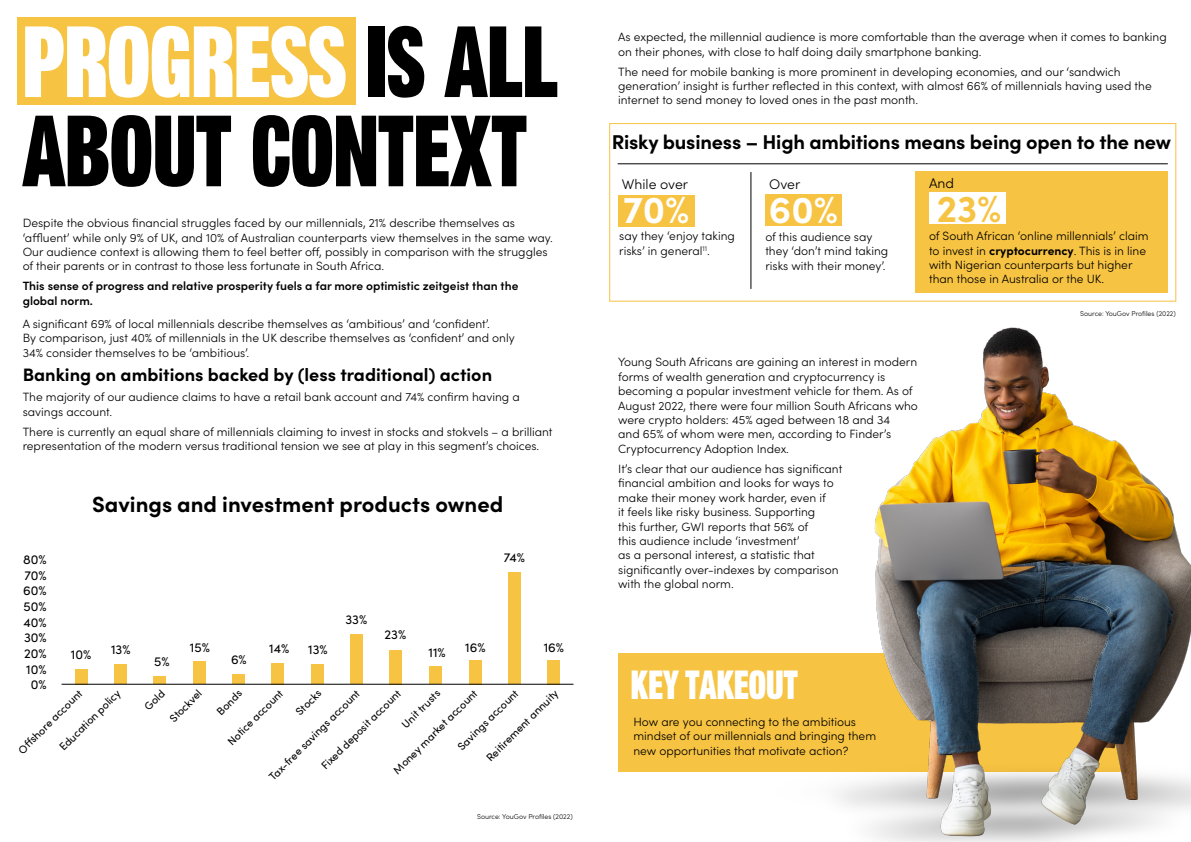
<style>
.page{position:relative;width:1191px;height:842px;background:#fff}
.page>*{position:absolute;margin:0;border:0;box-sizing:border-box;transform-origin:0 0}
.t1{font:99.1px/89.2px "MCSAATCHIHEAVY";color:#000}
.t2{font:40px "MCSAATCHIHEAVY";color:#fff}
.t3{font:700 38px "Sofia Pro";color:#fff}
.t4{font:700 38px "Sofia Pro";color:#f7c342}
.t5{font:700 22px "Sofia Pro";color:#000}
.t6{font:700 20px "Sofia Pro";letter-spacing:-.01em;color:#000}
.t7{font:700 18px "Sofia Pro";color:#000}
.t8{font:300 14px "Sofia Pro";color:#000}
.t9{font:13px/15.6px "Sofia Pro";color:#000;text-align:center}
.t10{font:300 12px/14.4px "Sofia Pro";color:#000}
.t11{font:600 12px/14.4px "Sofia Pro";color:#000}
.t12{font:10.9px "Sofia Pro";color:#000}
.t13{font:300 7px "Sofia Pro";color:#000}
.s1{color:#fff}
.s2{font-weight:700}
</style>
<div class="page">
<div style="left:915px;top:171px;width:252px;height:121px;background:#f7c342"></div>
<div style="left:618px;top:653px;width:505px;height:119px;background:#f7c342"></div>
<div style="left:609px;top:123px;width:567px;height:179px;border:1px solid #f7c342"></div>
<div style="left:618px;top:195px;width:76px;height:32px;background:#f7c342"></div>
<div style="left:929px;top:192px;width:77px;height:32px;background:#fff"></div>
<div style="left:17px;top:17px;width:339px;height:87px;background:#f7c342"></div>
<div style="left:75px;top:669px;width:12px;height:15px;background:#f7c342"></div>
<div style="left:114px;top:664px;width:13px;height:20px;background:#f7c342"></div>
<div style="left:153px;top:676px;width:13px;height:8px;background:#f7c342"></div>
<div style="left:193px;top:661px;width:13px;height:23px;background:#f7c342"></div>
<div style="left:232px;top:674px;width:13px;height:10px;background:#f7c342"></div>
<div style="left:271px;top:663px;width:13px;height:21px;background:#f7c342"></div>
<div style="left:311px;top:664px;width:13px;height:20px;background:#f7c342"></div>
<div style="left:429px;top:667px;width:13px;height:17px;background:#f7c342"></div>
<div style="left:469px;top:660px;width:12px;height:24px;background:#f7c342"></div>
<div style="left:547px;top:660px;width:13px;height:24px;background:#f7c342"></div>
<div style="left:508px;top:572px;width:12px;height:112px;background:#f7c342"></div>
<div style="left:351px;top:634px;width:12px;height:50px;background:#f7c342"></div>
<div style="left:389px;top:650px;width:12px;height:34px;background:#f7c342"></div>
<hr style="left:62px;top:684px;width:511px;height:1px;background:#000">
<hr style="left:750px;top:172px;width:1px;height:117px;background:#000">
<hr style="left:617px;top:164px;width:550px;height:1px;background:#000">
<img style="left:749px;top:298px;width:442px;height:544px">
<div style="left:765px;top:194px;width:76px;height:32px;background:#f7c342"></div>
<h1 class="t1" style="left:23px;top:25px;width:536px"><span class="s1">PROGRESS</span> IS ALL<br>ABOUT CONTEXT</h1>
<p class="t10" style="left:23px;top:215px;width:532px">Despite the obvious financial struggles faced by our millennials, 21% describe themselves as ‘affluent’ while only 9% of UK, and 10% of Australian counterparts view themselves in the same way.<br>Our audience context is allowing them to feel better off, possibly in comparison with the struggles of their parents or in contrast to those less fortunate in South Africa.</p>
<p class="t11" style="left:23px;top:278px;width:497px">This sense of progress and relative prosperity fuels a far more optimistic zeitgeist than the global norm.</p>
<p class="t10" style="left:23px;top:316px;width:493px">A significant 69% of local millennials describe themselves as ‘ambitious’ and ‘confident’.<br>By comparison, just 40% of millennials in the UK describe themselves as ‘confident’ and only<br>34% consider themselves to be ‘ambitious’.</p>
<h3 class="t7" style="left:23px;top:361px;width:471px">Banking on ambitions backed by (less traditional) action</h3>
<p class="t10" style="left:23px;top:389px;width:498px">The majority of our audience claims to have a retail bank account and 74% confirm having a savings account.</p>
<p class="t10" style="left:23px;top:424px;width:531px">There is currently an equal share of millennials claiming to invest in stocks and stokvels – a brilliant representation of the modern versus traditional tension we see at play in this segment’s choices.</p>
<h3 class="t5" style="left:92px;top:487px;width:413px">Savings and investment products owned</h3>
<p class="t9" style="left:504px;top:549px;width:23px">74%</p>
<p class="t9" style="left:23px;top:551px;width:25px">80%<br>70%<br>60%<br>50%<br>40%<br>30%<br>20%<br>10%<br>0%</p>
<p class="t9" style="left:345px;top:611px;width:23px">33%</p>
<p class="t9" style="left:384px;top:626px;width:23px">23%</p>
<p class="t9" style="left:190px;top:639px;width:21px">15%</p>
<p class="t9" style="left:269px;top:640px;width:22px">14%</p>
<p class="t9" style="left:465px;top:639px;width:22px">16%</p>
<p class="t9" style="left:544px;top:639px;width:22px">16%</p>
<p class="t9" style="left:111px;top:641px;width:21px">13%</p>
<p class="t9" style="left:308px;top:641px;width:21px">13%</p>
<p class="t9" style="left:428px;top:644px;width:19px">11%</p>
<p class="t9" style="left:71px;top:645px;width:22px">10%</p>
<p class="t12" style="left:14px;top:746px;width:87px;rotate:-45deg">Off shore account</p>
<p class="t9" style="left:154px;top:653px;width:17px">5%</p>
<p class="t9" style="left:231px;top:651px;width:17px">6%</p>
<p class="t12" style="left:166px;top:714px;width:42px;rotate:-45deg">Stockvel</p>
<p class="t12" style="left:56px;top:743px;width:83px;rotate:-45deg">Education policy</p>
<p class="t12" style="left:141px;top:702px;width:25px;rotate:-45deg">Gold</p>
<p class="t12" style="left:213px;top:707px;width:32px;rotate:-45deg">Bonds</p>
<p class="t12" style="left:317px;top:762px;width:109px;rotate:-45deg">Fixed deposit account</p>
<p class="t12" style="left:454px;top:743px;width:82px;rotate:-45deg">Savings account</p>
<p class="t12" style="left:224px;top:738px;width:75px;rotate:-45deg">Notice account</p>
<p class="t12" style="left:292px;top:708px;width:33px;rotate:-45deg">Stocks</p>
<p class="t12" style="left:265px;top:773px;width:125px;rotate:-45deg">Tax-free savings account</p>
<p class="t12" style="left:389px;top:766px;width:115px;rotate:-45deg">Money market account</p>
<p class="t12" style="left:482px;top:754px;width:98px;rotate:-45deg">Reitirement annuity</p>
<p class="t12" style="left:398px;top:720px;width:51px;rotate:-45deg">Unit trusts</p>
<p class="t13" style="left:477px;top:812px;width:97px">Source: YouGov Profiles (2022)</p>
<p class="t10" style="left:618px;top:29px;width:550px">As expected, the millennial audience is more comfortable than the average when it comes to banking on their phones, with close to half doing daily smartphone banking.</p>
<p class="t10" style="left:618px;top:64px;width:535px">The need for mobile banking is more prominent in developing economies, and our ‘sandwich generation’ insight is further reflected in this context, with almost 66% of millennials having used the internet to send money to loved ones in the past month.</p>
<h3 class="t6" style="left:612px;top:127px;width:561px">Risky business – High ambitions means being open to the new</h3>
<p class="t8" style="left:622px;top:174px;width:68px">While over</p>
<p class="t8" style="left:769px;top:174px;width:33px">Over</p>
<p class="t8" style="left:929px;top:173px;width:27px">And</p>
<h3 class="t3" style="left:623px;top:181px;width:68px">70%</h3>
<h3 class="t3" style="left:769px;top:180px;width:71px">60%</h3>
<h3 class="t4" style="left:936px;top:180px;width:66px">23%</h3>
<p class="t10" style="left:619px;top:228px;width:117px">say they ‘enjoy taking risks’ in general<sup>11</sup>.</p>
<p class="t10" style="left:929px;top:228px;width:221px">of South African ‘online millennials’ claim to invest in <span class="s2">cryptocurrency</span>. This is in line with Nigerian counterparts but higher than those in Australia or the UK.</p>
<p class="t10" style="left:765px;top:229px;width:124px">of this audience say they ‘don’t mind taking risks with their money’.</p>
<p class="t10" style="left:618px;top:354px;width:301px">Young South Africans are gaining an interest in modern forms of wealth generation and cryptocurrency is becoming a popular investment vehicle for them. As of August 2022, there were four million South Africans who were crypto holders: 45% aged between 18 and 34<br>and 65% of whom were men, according to Finder’s Cryptocurrency Adoption Index.</p>
<p class="t10" style="left:618px;top:461px;width:226px">It’s clear that our audience has significant financial ambition and looks for ways to make their money work harder, even if<br>it feels like risky business. Supporting<br>this further, GWI reports that 56% of<br>this audience include ‘investment’<br>as a personal interest, a statistic that significantly over-indexes by comparison with the global norm.</p>
<h2 class="t2" style="left:631px;top:663px;width:168px">KEY TAKEOUT</h2>
<p class="t10" style="left:633px;top:714px;width:244px">How are you connecting to the ambitious mindset of our millennials and bringing them new opportunities that motivate action?</p>
<p class="t13" style="left:1080px;top:308px;width:97px">Source: YouGov Profiles (2022)</p>
</div>
